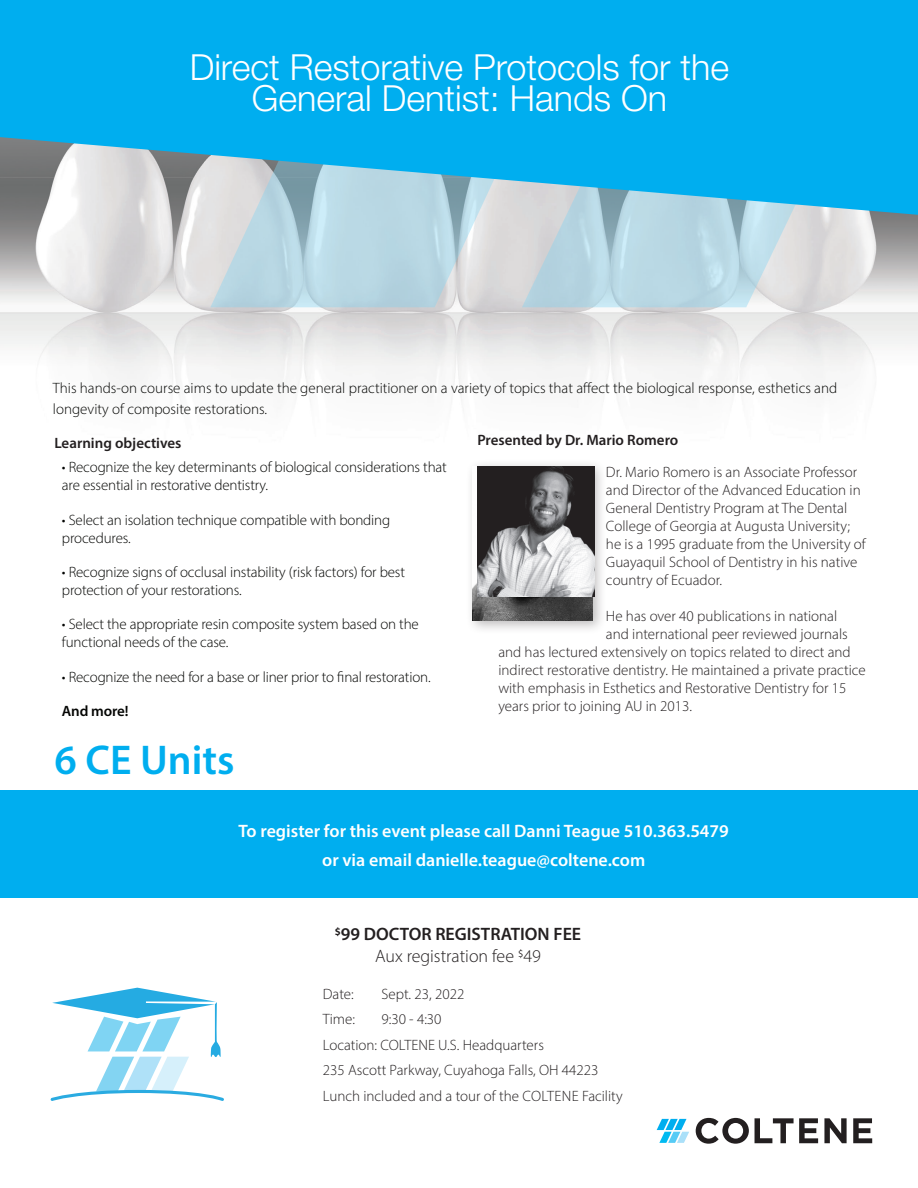
<style>
.page{position:relative;width:918px;height:1188px;background:#fff}
.page>*{position:absolute;margin:0;border:0;box-sizing:border-box;transform-origin:0 0}
.t1{font:600 41.7px "Myriad Pro";color:#00aeef}
.MyriadPro-Light-19pt{font:300 36px "Helvetica Neue LT Std";color:#fff}
.t2{font:600 18px "Myriad Pro";color:#fff}
.t3{font:600 18px "Myriad Pro";color:#231f20}
.t4{font:300 18px "Myriad Pro";color:#231f20}
.t5{font:300 15px/18px "Myriad Pro";color:#231f20}
.t6{font:300 15px/18px "Myriad Pro";letter-spacing:-.01em;color:#040503}
.t7{font:600 15px "Myriad Pro";color:#231f20}
.t8{font:600 15px "Myriad Pro";letter-spacing:-.01em;color:#040503}
</style>
<div class="page">
<div style="left:465px;top:459px;width:141px;height:176px;background:#231f20;opacity:.3"></div>
<img style="left:472px;top:466px;width:120px;height:155px">
<img style="left:0;top:215px;width:918px;height:180px">
<div style="left:0;top:790px;width:918px;height:107px;background:#00aeef"></div>
<svg style="left:210px;top:215px;width:312px;height:92px;background:#c1d7e0"></svg>
<svg style="left:522px;top:215px;width:339px;height:92px;background:#c4d9e1"></svg>
<svg style="left:0;top:0;width:918px;height:215px;background:#21b2e8"></svg>
<svg style="left:657px;top:1119px;width:32px;height:24px"></svg>
<svg style="left:696px;top:1118px;width:53px;height:26px"></svg>
<svg style="left:755px;top:1118px;width:63px;height:25px"></svg>
<svg style="left:824px;top:1118px;width:23px;height:25px"></svg>
<svg style="left:853px;top:1118px;width:19px;height:25px"></svg>
<img style="left:477px;top:466px;width:117px;height:130px">
<svg style="left:50px;top:988px;width:174px;height:113px"></svg>
<p class="MyriadPro-Light-19pt" style="left:190px;top:45px;width:541px">Direct Restorative Protocols for the</p>
<p class="MyriadPro-Light-19pt" style="left:252px;top:76px;width:417px">General Dentist: Hands On</p>
<p class="t6" style="left:53px;top:377px;width:786px;line-height:21px">This hands-on course aims to update the general practitioner on a variety of topics that affect the biological response, esthetics and longevity of composite restorations.</p>
<p class="t7" style="left:54px;top:433px;width:129px">Learning objectives</p>
<p class="t7" style="left:477px;top:431px;width:203px">Presented by Dr. Mario Romero</p>
<p class="t6" style="left:62px;top:458px;width:386px">• Recognize the key determinants of biological considerations that are essential in restorative dentistry.</p>
<p class="t6" style="left:62px;top:510px;width:330px">• Select an isolation technique compatible with bonding procedures.</p>
<p class="t6" style="left:62px;top:563px;width:345px">• Recognize signs of occlusal instability (risk factors) for best protection of your restorations.</p>
<p class="t6" style="left:62px;top:615px;width:358px">• Select the appropriate resin composite system based on the functional needs of the case.</p>
<p class="t6" style="left:62px;top:667px;width:370px">• Recognize the need for a base or liner prior to final restoration.</p>
<p class="t8" style="left:62px;top:701px;width:68px">And more!</p>
<p class="t1" style="left:54px;top:734px;width:182px">6 CE Units</p>
<p class="t5" style="left:606px;top:463px;width:261px">Dr. Mario Romero is an Associate Professor and Director of the Advanced Education in General Dentistry Program at The Dental College of Georgia at Augusta University; he is a 1995 graduate from the University of Guayaquil School of Dentistry in his native country of Ecuador.</p>
<p class="t5" style="left:606px;top:607px;width:233px">He has over 40 publications in national</p>
<p class="t5" style="left:606px;top:625px;width:243px">and international peer reviewed journals</p>
<p class="t5" style="left:498px;top:643px;width:354px">and has lectured extensively on topics related to direct and</p>
<p class="t5" style="left:498px;top:661px;width:369px">indirect restorative dentistry. He maintained a private practice</p>
<p class="t5" style="left:498px;top:679px;width:350px">with emphasis in Esthetics and Restorative Dentistry for 15</p>
<p class="t5" style="left:498px;top:697px;width:195px">years prior to joining AU in 2013.</p>
<p class="t2" style="left:239px;top:820px;width:492px">To register for this event please call Danni Teague 510.363.5479</p>
<p class="t2" style="left:322px;top:848px;width:325px">or via email danielle.teague@coltene.com</p>
<p class="t3" style="left:335px;top:923px;width:248px">$99 DOCTOR REGISTRATION FEE</p>
<p class="t4" style="left:375px;top:945px;width:167px">Aux registration fee $49</p>
<p class="t5" style="left:323px;top:985px;width:32px">Date:</p>
<p class="t5" style="left:381px;top:985px;width:84px">Sept. 23, 2022</p>
<p class="t5" style="left:323px;top:1010px;width:34px">Time:</p>
<p class="t5" style="left:381px;top:1010px;width:62px">9:30 - 4:30</p>
<p class="t5" style="left:323px;top:1036px;width:223px">Location: COLTENE U.S. Headquarters</p>
<p class="t5" style="left:323px;top:1061px;width:277px">235 Ascott Parkway, Cuyahoga Falls, OH 44223</p>
<p class="t5" style="left:323px;top:1087px;width:301px">Lunch included and a tour of the COLTENE Facility</p>
</div>
